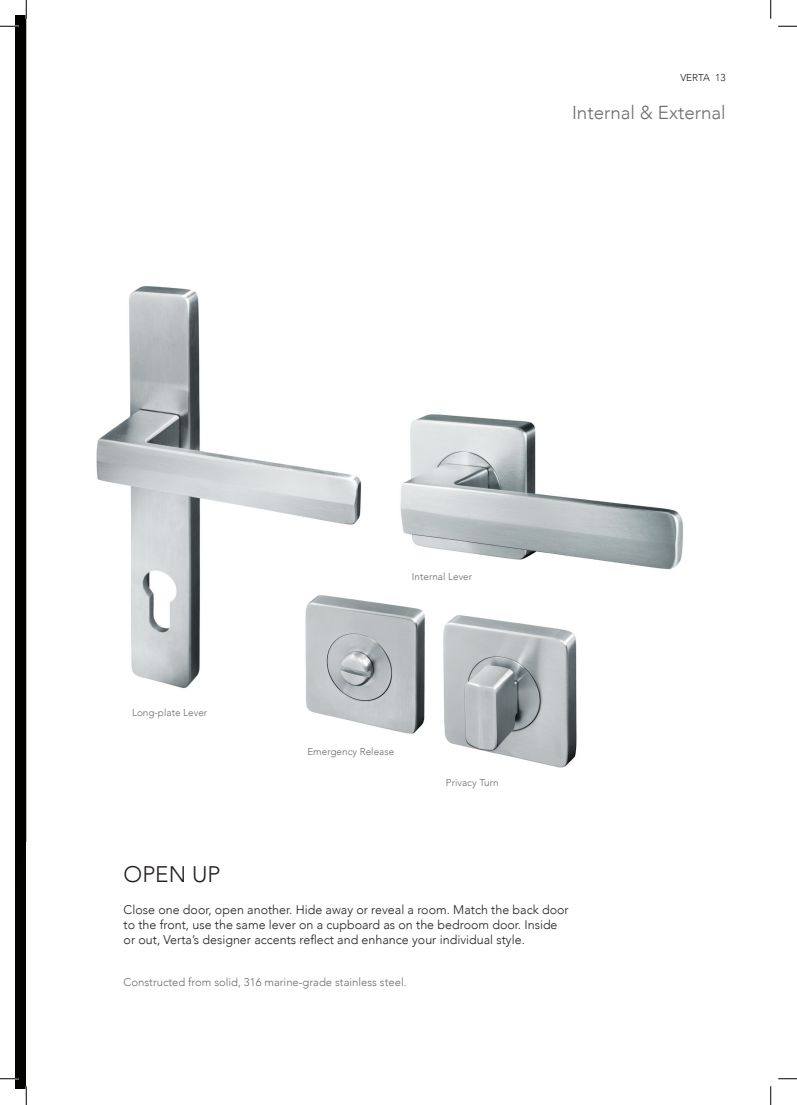
<style>
.page{position:relative;width:797px;height:1105px;background:#fff}
.page>*{position:absolute;margin:0;border:0;box-sizing:border-box;transform-origin:0 0}
.t1{font:300 22.5px "Avenir";color:#231f20}
.t2{font:300 18.75px "Avenir";color:#6c6d70}
.t3{font:300 12.5px/15px "Avenir";color:#231f20}
.t4{font:300 11.25px "Avenir";color:#6c6d70}
.t5{font:300 10px "Avenir";color:#6c6d70}
.t6{font:300 10px "Avenir";color:#231f20}
</style>
<div class="page">
<div style="left:16px;top:16px;width:10px;height:1073px;background:#040503"></div>
<img style="left:96px;top:286px;width:587px;height:402px">
<svg style="left:618px;top:574px;width:65px;height:114px"></svg>
<img style="left:285px;top:574px;width:333px;height:194px">
<svg style="left:0;top:25px;width:19px;height:2px"></svg>
<svg style="left:778px;top:25px;width:19px;height:2px"></svg>
<svg style="left:0;top:1078px;width:19px;height:1px"></svg>
<svg style="left:778px;top:1078px;width:19px;height:1px"></svg>
<svg style="left:25px;top:0;width:2px;height:19px"></svg>
<svg style="left:25px;top:1086px;width:2px;height:19px"></svg>
<svg style="left:770px;top:0;width:1px;height:19px"></svg>
<svg style="left:770px;top:1086px;width:1px;height:19px"></svg>
<p class="t6" style="left:715px;top:72px;width:12px">13</p>
<h2 class="t2" style="left:572px;top:102px;width:155px">Internal &amp; External</h2>
<p class="t6" style="left:680px;top:72px;width:31px">VERTA</p>
<p class="t5" style="left:132px;top:706px;width:77px">Long-plate Lever</p>
<h1 class="t1" style="left:124px;top:860px;width:98px">OPEN UP</h1>
<p class="t5" style="left:412px;top:571px;width:62px">Internal Lever</p>
<p class="t5" style="left:307px;top:746px;width:88px">Emergency Release</p>
<p class="t5" style="left:446px;top:777px;width:54px">Privacy Turn</p>
<p class="t3" style="left:124px;top:902px;width:446px">Close one door, open another. Hide away or reveal a room. Match the back door to the front, use the same lever on a cupboard as on the bedroom door. Inside or out, Verta’s designer accents reflect and enhance your individual style.</p>
<p class="t4" style="left:124px;top:976px;width:284px">Constructed from solid, 316 marine-grade stainless steel.</p>
</div>
